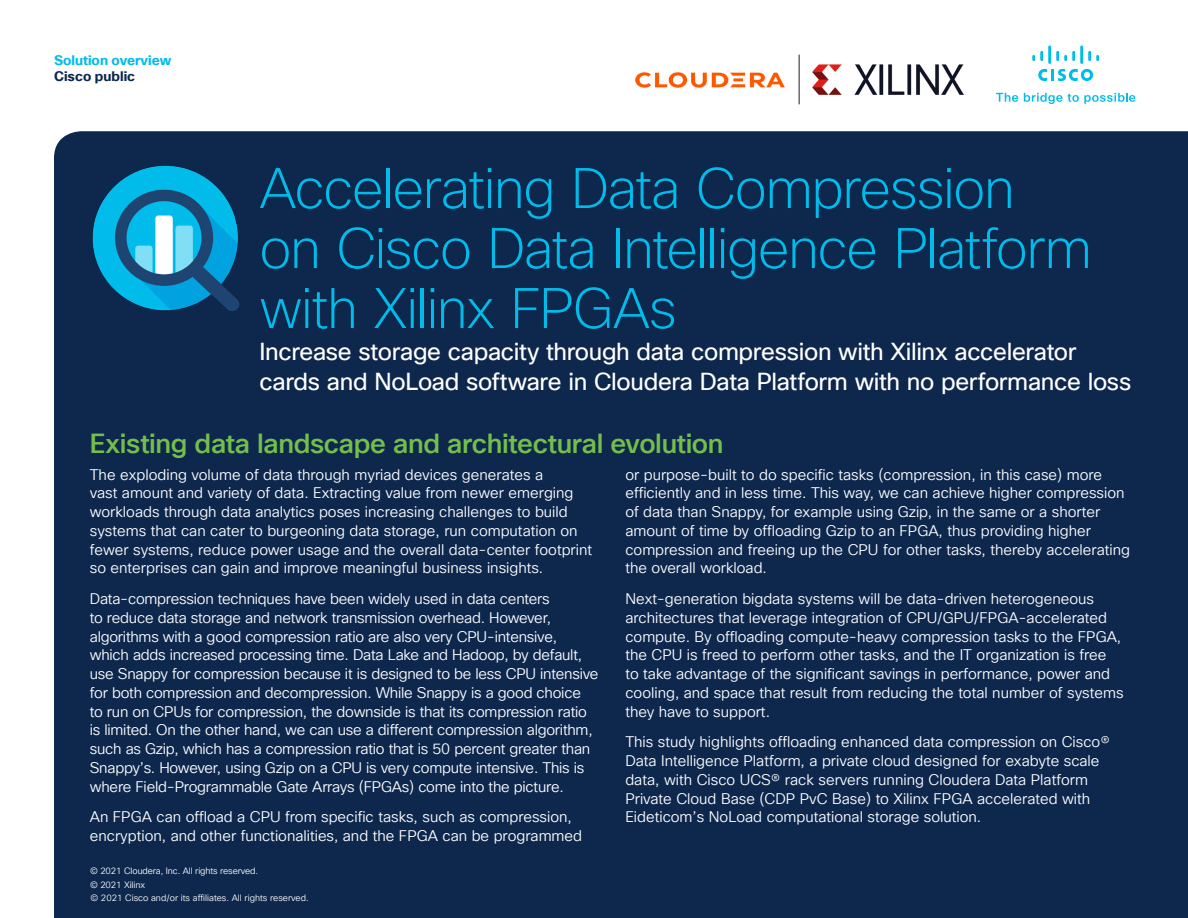
<style>
.page{position:relative;width:1188px;height:918px;background:#fff}
.page>*{position:absolute;margin:0;border:0;box-sizing:border-box;transform-origin:0 0}
.Title_Headline{font:200 55.5px/60px "Cisco Sans TT";letter-spacing:-.025em;color:#00bceb}
.Subhead2_Green{font:500 27px "Cisco Sans TT";letter-spacing:-.015em;color:#74bf4b}
.Title_Subhead{font:24px/30px "Cisco Sans TT";letter-spacing:-.015em;color:#fff}
.Body_White{font:15px/18.8px "Cisco Sans TT Light";color:#fff}
.t1{font:700 13.5px "Cisco Sans TT";color:#00bceb}
.t2{font:700 13.5px "Cisco Sans TT";color:#0d274d}
.Footer_white{font:9px "Cisco Sans TT Light";color:#fff}
.Footer_-_gray{font:9px "Cisco Sans TT Light";letter-spacing:-.01em;color:#fff}
</style>
<div class="page">
<svg style="left:996px;top:93px;width:22px;height:9px"></svg>
<svg style="left:1024px;top:93px;width:111px;height:11px"></svg>
<svg style="left:1038px;top:69px;width:55px;height:12px"></svg>
<svg style="left:1032px;top:51px;width:11px;height:10px"></svg>
<hr style="left:1048px;top:45px;width:3px;height:19px;background:#00bdeb">
<svg style="left:1056px;top:51px;width:19px;height:10px"></svg>
<hr style="left:1080px;top:45px;width:3px;height:19px;background:#00bdeb">
<svg style="left:1088px;top:51px;width:11px;height:10px"></svg>
<img style="left:635px;top:72px;width:150px;height:15px">
<img style="left:812px;top:64px;width:152px;height:31px">
<hr style="left:799px;top:55px;width:1px;height:49px;background:#231f20">
<div style="left:54px;top:131px;width:1134px;height:787px;background:#0d274d"></div>
<img style="left:92px;top:164px;width:148px;height:148px">
<p class="t1" style="left:54px;top:51px;width:119px">Solution overview</p>
<p class="t2" style="left:54px;top:67px;width:83px">Cisco public</p>
<p class="Title_Headline" style="left:260px;top:160px;width:834px">Accelerating Data Compression<br>on Cisco Data Intelligence Platform with Xilinx FPGAs</p>
<p class="Title_Subhead" style="left:260px;top:337px;width:873px">Increase storage capacity through data compression with Xilinx accelerator cards and NoLoad software in Cloudera Data Platform with no performance loss</p>
<p class="Subhead2_Green" style="left:90px;top:426px;width:635px">Existing data landscape and architectural evolution</p>
<p class="Body_White" style="left:90px;top:465px;width:504px">The exploding volume of data through myriad devices generates a<br>vast amount and variety of data. Extracting value from newer emerging workloads through data analytics poses increasing challenges to build systems that can cater to burgeoning data storage, run computation on fewer systems, reduce power usage and the overall data-center footprint so enterprises can gain and improve meaningful business insights.</p>
<p class="Body_White" style="left:90px;top:590px;width:510px">Data-compression techniques have been widely used in data centers<br>to reduce data storage and network transmission overhead. However, algorithms with a good compression ratio are also very CPU-intensive, which adds increased processing time. Data Lake and Hadoop, by default, use Snappy for compression because it is designed to be less CPU intensive for both compression and decompression. While Snappy is a good choice<br>to run on CPUs for compression, the downside is that its compression ratio is limited. On the other hand, we can use a different compression algorithm, such as Gzip, which has a compression ratio that is 50 percent greater than Snappy’s. However, using Gzip on a CPU is very compute intensive. This is where Field-Programmable Gate Arrays (FPGAs) come into the picture.</p>
<p class="Body_White" style="left:90px;top:808px;width:494px">An FPGA can offload a CPU from specific tasks, such as compression, encryption, and other functionalities, and the FPGA can be programmed</p>
<p class="Body_White" style="left:625px;top:465px;width:506px">or purpose-built to do specific tasks (compression, in this case) more efficiently and in less time. This way, we can achieve higher compression of data than Snappy, for example using Gzip, in the same or a shorter amount of time by offloading Gzip to an FPGA, thus providing higher compression and freeing up the CPU for other tasks, thereby accelerating the overall workload.</p>
<p class="Body_White" style="left:625px;top:590px;width:500px">Next-generation bigdata systems will be data-driven heterogeneous architectures that leverage integration of CPU/GPU/FPGA-accelerated compute. By offloading compute-heavy compression tasks to the FPGA, the CPU is freed to perform other tasks, and the IT organization is free<br>to take advantage of the significant savings in performance, power and cooling, and space that result from reducing the total number of systems they have to support.</p>
<p class="Body_White" style="left:625px;top:733px;width:486px">This study highlights offloading enhanced data compression on Cisco® Data Intelligence Platform, a private cloud designed for exabyte scale data, with Cisco UCS® rack servers running Cloudera Data Platform Private Cloud Base (CDP PvC Base) to Xilinx FPGA accelerated with Eideticom’s NoLoad computational storage solution.</p>
<p class="Footer_-_gray" style="left:90px;top:865px;width:170px">© 2021 Cloudera, Inc. All rights reserved.</p>
<p class="Footer_-_gray" style="left:90px;top:879px;width:57px">© 2021 Xilinx</p>
<p class="Footer_white" style="left:90px;top:892px;width:220px">© 2021 Cisco and/or its affiliates. All rights reserved.</p>
</div>
